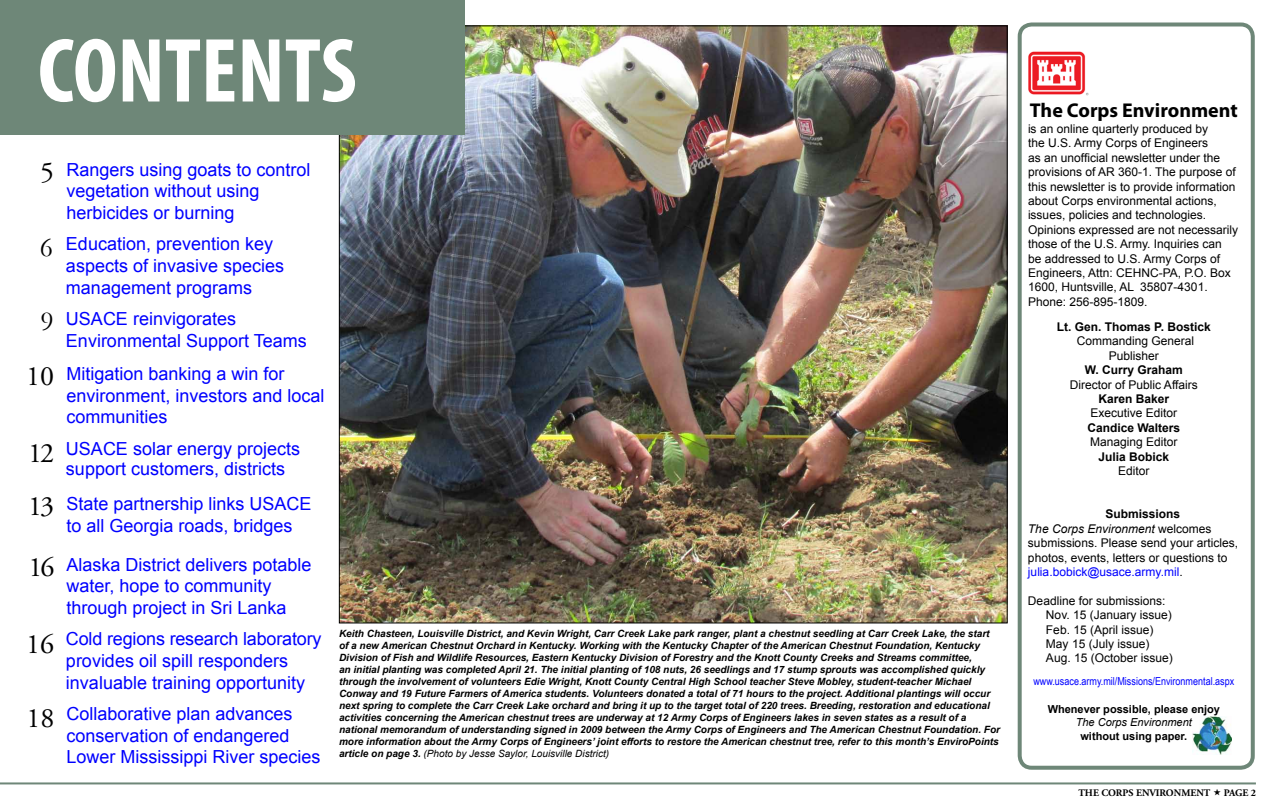
<style>
.page{position:relative;width:1280px;height:800px;background:#fff}
.page>*{position:absolute;margin:0;border:0;box-sizing:border-box;transform-origin:0 0}
.t1{font:700 condensed 92px "Myriad Pro";color:#fff}
.t2{font:28px "Adobe Garamond Pro";letter-spacing:-.04em;color:#000}
.t3{font:700 20px "Myriad Pro";color:#000}
.t4{font:18px/21.6px "Arial";color:#00f}
.t5{font:12px/14.4px "Arial";color:#000}
.t6{font:700 12px "Arial";color:#000}
.t7{font:11px "Arial Narrow";color:#00f}
.t8{font:700 11px "Arial";color:#000}
.t9{font:italic 11px "Arial";color:#000}
.t10{font:italic 700 10px/12px "Arial";color:#000}
.t11{font:700 10px "Adobe Garamond Pro";color:#000}
.s1{font-family:"Garamond";font-size:28px;color:#000}
.s2{font-weight:400}
.s3{font-weight:700}
.s4{font-style:italic}
.s5{color:#00f}
</style>
<div class="page">
<hr style="left:0;top:782px;width:1256px;height:2px;background:#6e8778">
<img style="left:341px;top:28px;width:664px;height:593px">
<div style="left:1018px;top:22px;width:237px;height:748px;border:4px solid #6e8778;border-radius:12px"></div>
<img style="left:1193px;top:717px;width:39px;height:38px">
<img style="left:1028px;top:51px;width:61px;height:44px">
<div style="left:0;top:0;width:465px;height:135px;background:#6e8778"></div>
<h1 class="t1" style="left:38px;top:13px;width:320px">CONTENTS</h1>
<h2 class="t2" style="left:40px;top:155px;width:15px">5</h2>
<h3 class="t4" style="left:66px;top:159px;width:246px">Rangers using goats to control vegetation without using herbicides or burning</h3>
<h3 class="t4" style="left:66px;top:233px;width:220px;text-indent:-26px"><span class="s1">6</span> Education, prevention key aspects of invasive species management programs</h3>
<h3 class="t4" style="left:66px;top:308px;width:242px;text-indent:-26px"><span class="s1">9</span> USACE reinvigorates<br>Environmental Support Teams</h3>
<h3 class="t4" style="left:66px;top:363px;width:260px">Mitigation banking a win for environment, investors and local communities</h3>
<h2 class="t2" style="left:26px;top:359px;width:29px">10</h2>
<h2 class="t2" style="left:28px;top:436px;width:27px">12</h2>
<h3 class="t4" style="left:66px;top:438px;width:236px;line-height:20.7px">USACE solar energy projects support customers, districts</h3>
<h2 class="t2" style="left:28px;top:490px;width:27px">13</h2>
<h3 class="t4" style="left:66px;top:493px;width:247px">State partnership links USACE to all Georgia roads, bridges</h3>
<h2 class="t2" style="left:29px;top:550px;width:27px">16</h2>
<h3 class="t4" style="left:66px;top:554px;width:247px">Alaska District delivers potable water, hope to community through project in Sri Lanka</h3>
<h2 class="t2" style="left:26px;top:627px;width:29px">16</h2>
<h2 class="t2" style="left:27px;top:702px;width:29px">18</h2>
<h3 class="t4" style="left:66px;top:628px;width:257px">Cold regions research laboratory provides oil spill responders invaluable training opportunity</h3>
<h3 class="t4" style="left:66px;top:703px;width:256px">Collaborative plan advances conservation of endangered<br>Lower Mississippi River species</h3>
<p class="t10" style="left:339px;top:628px;width:663px">Keith Chasteen, Louisville District, and Kevin Wright, Carr Creek Lake park ranger, plant a chestnut seedling at Carr Creek Lake, the start of a new American Chestnut Orchard in Kentucky. Working with the Kentucky Chapter of the American Chestnut Foundation, Kentucky Division of Fish and Wildlife Resources, Eastern Kentucky Division of Forestry and the Knott County Creeks and Streams committee,<br>an initial planting was completed April 21. The initial planting of 108 nuts, 26 seedlings and 17 stump sprouts was accomplished quickly through the involvement of volunteers Edie Wright, Knott County Central High School teacher Steve Mobley, student-teacher Michael Conway and 19 Future Farmers of America students. Volunteers donated a total of 71 hours to the project. Additional plantings will occur next spring to complete the Carr Creek Lake orchard and bring it up to the target total of 220 trees. Breeding, restoration and educational activities concerning the American chestnut trees are underway at 12 Army Corps of Engineers lakes in seven states as a result of a national memorandum of understanding signed in 2009 between the Army Corps of Engineers and The American Chestnut Foundation. For more information about the Army Corps of Engineers’ joint efforts to restore the American chestnut tree, refer to this month’s EnviroPoints article on page 3. <span class="s2">(Photo by Jesse Saylor, Louisville District)</span></p>
<h3 class="t3" style="left:1030px;top:97px;width:209px">The Corps Environment</h3>
<p class="t5" style="left:1028px;top:122px;width:212px">is an online quarterly produced by<br>the U.S. Army Corps of Engineers<br>as an unofficial newsletter under the provisions of AR 360-1. The purpose of this newsletter is to provide information about Corps environmental actions, issues, policies and technologies.<br>Opinions expressed are not necessarily those of the U.S. Army. Inquiries can be addressed to U.S. Army Corps of Engineers, Attn: CEHNC-PA, P.O. Box 1600, Huntsville, AL 35807-4301.<br>Phone: 256-895-1809.</p>
<p class="t6" style="left:1057px;top:319px;width:155px">Lt. Gen. Thomas P. Bostick</p>
<p class="t5" style="left:1077px;top:334px;width:119px;text-align:center">Commanding General<br>Publisher</p>
<p class="t6" style="left:1085px;top:362px;width:100px">W. Curry Graham</p>
<p class="t5" style="left:1070px;top:377px;width:129px">Director of Public Affairs</p>
<p class="t6" style="left:1099px;top:391px;width:72px">Karen Baker</p>
<p class="t5" style="left:1091px;top:406px;width:88px">Executive Editor</p>
<p class="t6" style="left:1087px;top:420px;width:94px">Candice Walters</p>
<p class="t5" style="left:1090px;top:435px;width:89px">Managing Editor</p>
<p class="t6" style="left:1099px;top:448px;width:72px">Julia Bobick</p>
<p class="t5" style="left:1118px;top:464px;width:33px">Editor</p>
<p class="t5" style="left:1028px;top:507px;width:212px;text-indent:78px"><span class="s3">Submissions<br></span><span class="s4">The Corps Environment</span> welcomes submissions. Please send your articles, photos, events, letters or questions to <span class="s5">julia.bobick@usace.army.mil</span>.</p>
<p class="t5" style="left:1046px;top:594px;width:128px;text-indent:-18px">Deadline for submissions:<br>Nov. 15 (January issue)<br>Feb. 15 (April issue)<br>May 15 (July issue)<br>Aug. 15 (October issue)</p>
<p class="t7" style="left:1033px;top:673px;width:202px">www.usace.army.mil/Missions/Environmental.aspx</p>
<p class="t8" style="left:1048px;top:702px;width:174px">Whenever possible, please enjoy</p>
<p class="t9" style="left:1076px;top:715px;width:118px">The Corps Environment</p>
<p class="t8" style="left:1080px;top:728px;width:108px">without using paper.</p>
<p class="t11" style="left:1079px;top:787px;width:133px">THE CORPS ENVIRONMENT</p>
<p class="t11" style="left:1224px;top:787px;width:33px">PAGE 2</p>
</div>
